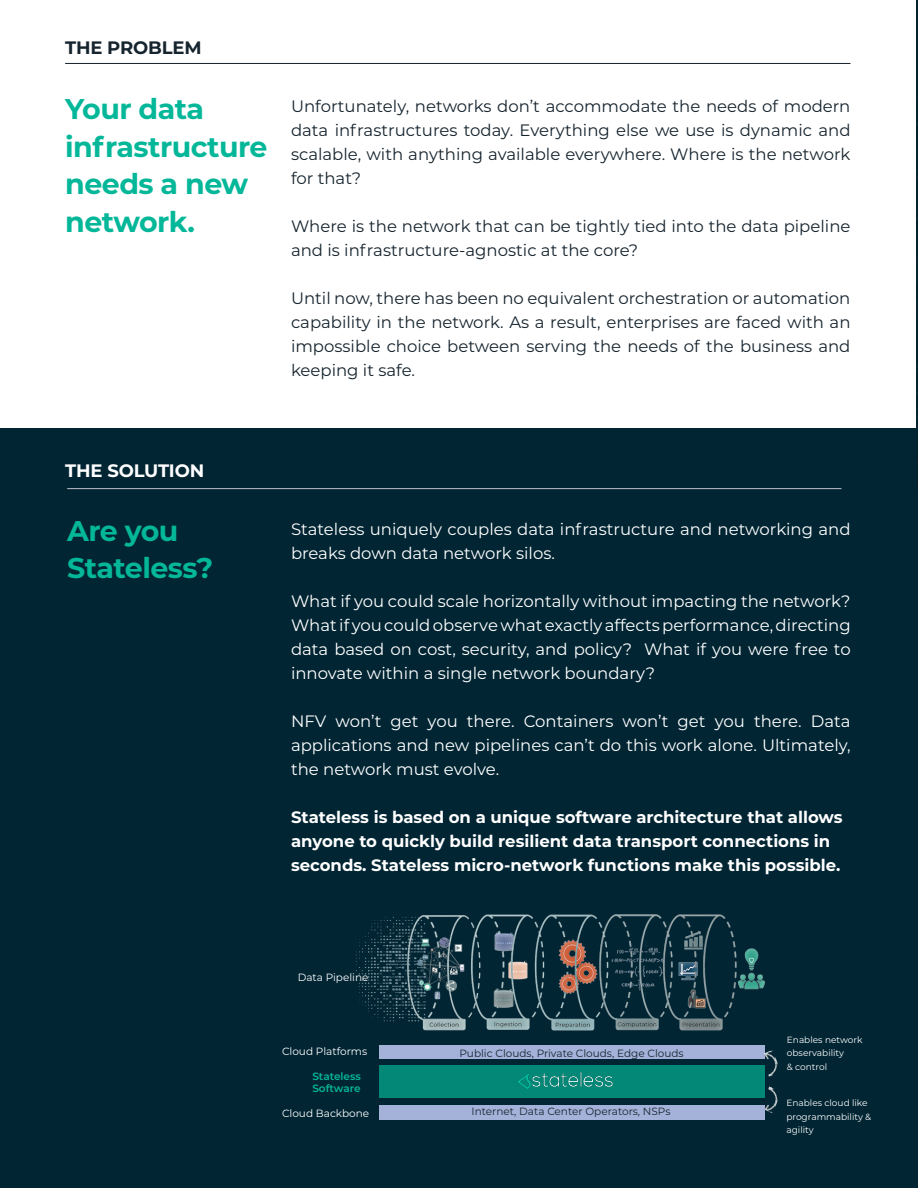
<style>
.page{position:relative;width:918px;height:1188px;background:#fff}
.page>*{position:absolute;margin:0;border:0;box-sizing:border-box;transform-origin:0 0}
.Large_Number{font:700 28.5px/37.5px "Montserrat";letter-spacing:-.02em;color:#05b799}
.Title_-_Align_Left{font:700 18px "Montserrat";letter-spacing:-.01em;color:#fff}
.Title_-_Align_Left-2{font:700 18px "Montserrat";letter-spacing:-.01em;color:#16242e}
.Body_Text{font:16.5px/24px "Montserrat";color:#16242e;text-align:justify}
.Body_Text-2{font:16.5px/24px "Montserrat";color:#fff;text-align:justify}
.Body_Text-3{font:700 16.5px/24px "Montserrat";color:#fff}
.Body_Text-4{font:10.5px "Montserrat";color:#16242e}
.Body_Text-5{font:10.5px "Montserrat";color:#fff}
.Body_Text-6{font:600 10.5px/12px "Montserrat";color:#05b799}
.Body_Text-7{font:9px/13.5px "Montserrat";color:#fff}
</style>
<div class="page">
<div style="left:0;top:428px;width:918px;height:760px;background:#012533"></div>
<hr style="left:916px;top:0;width:2px;height:493px;background:#012533">
<hr style="left:65px;top:63px;width:785px;height:1px;background:#16242e">
<hr style="left:67px;top:488px;width:775px;height:1px;background:#bdc2cd">
<div style="left:379px;top:1045px;width:385px;height:14px;background:#a4b2da"></div>
<div style="left:379px;top:1065px;width:386px;height:33px;background:#038878"></div>
<img style="left:518px;top:1072px;width:95px;height:17px">
<div style="left:379px;top:1105px;width:386px;height:14px;background:#a4b2da"></div>
<img style="left:763px;top:1049px;width:15px;height:28px">
<img style="left:764px;top:1087px;width:14px;height:27px">
<div style="left:350px;top:905px;width:425px;height:135px;background:#fff;opacity:.5"></div>
<p class="Title_-_Align_Left-2" style="left:65px;top:35px;width:138px">THE PROBLEM</p>
<p class="Large_Number" style="left:65px;top:89px;width:204px">Your data infrastructure needs a new network.</p>
<p class="Body_Text" style="left:291px;top:94px;width:561px">Unfortunately, networks don’t accommodate the needs of modern data infrastructures today. Everything else we use is dynamic and scalable, with anything available everywhere. Where is the network for that?</p>
<p class="Body_Text" style="left:291px;top:214px;width:561px">Where is the network that can be tightly tied into the data pipeline and is infrastructure-agnostic at the core?</p>
<p class="Body_Text" style="left:291px;top:286px;width:561px">Until now, there has been no equivalent orchestration or automation capability in the network. As a result, enterprises are faced with an impossible choice between serving the needs of the business and keeping it safe.</p>
<p class="Title_-_Align_Left" style="left:65px;top:458px;width:140px">THE SOLUTION</p>
<p class="Large_Number" style="left:67px;top:510px;width:148px">Are you<br>Stateless?</p>
<p class="Body_Text-2" style="left:291px;top:517px;width:561px">Stateless uniquely couples data infrastructure and networking and breaks down data network silos.</p>
<p class="Body_Text-2" style="left:291px;top:589px;width:561px">What if you could scale horizontally without impacting the network?<br>What if you could observe what exactly affects performance, directing data based on cost, security, and policy? What if you were free to innovate within a single network boundary?</p>
<p class="Body_Text-2" style="left:291px;top:709px;width:561px">NFV won’t get you there. Containers won’t get you there. Data applications and new pipelines can’t do this work alone. Ultimately, the network must evolve.</p>
<p class="Body_Text-3" style="left:291px;top:805px;width:553px">Stateless is based on a unique software architecture that allows anyone to quickly build resilient data transport connections in seconds. Stateless micro-network functions make this possible.</p>
<p class="Body_Text-5" style="left:298px;top:970px;width:72px">Data Pipeline</p>
<p class="Body_Text-5" style="left:282px;top:1044px;width:87px">Cloud Platforms</p>
<p class="Body_Text-6" style="left:312px;top:1070px;width:50px">Stateless<br>Software</p>
<p class="Body_Text-5" style="left:282px;top:1106px;width:89px">Cloud Backbone</p>
<p class="Body_Text-4" style="left:459px;top:1046px;width:226px">Public Clouds, Private Clouds, Edge Clouds</p>
<p class="Body_Text-4" style="left:472px;top:1104px;width:201px">Internet, Data Center Operators, NSPs</p>
<p class="Body_Text-7" style="left:787px;top:1033px;width:77px">Enables network observability</p>
<p class="Body_Text-7" style="left:787px;top:1060px;width:42px">&amp; control</p>
<p class="Body_Text-7" style="left:786px;top:1096px;width:86px">Enables cloud like programmability &amp; agility</p>
</div>
